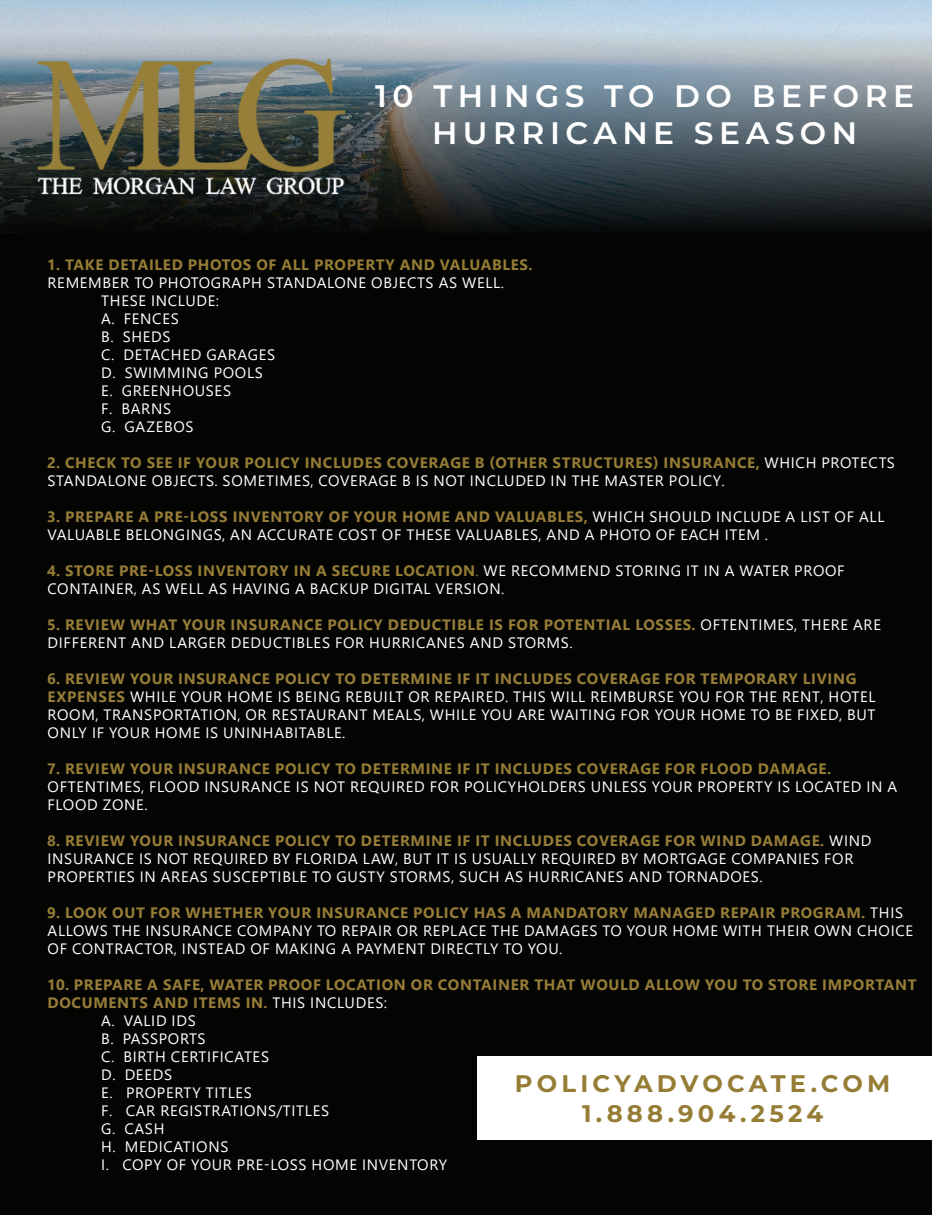
<style>
.page{position:relative;width:932px;height:1215px;background:#040503}
.page>*{position:absolute;margin:0;border:0;box-sizing:border-box;transform-origin:0 0}
.t1{font:600 31.05px/37.2px "Montserrat";letter-spacing:.175em;color:#fff;text-align:center}
.t2{font:700 24px/30px "Montserrat";letter-spacing:.175em;color:#967d35;text-align:center}
.t3{font:15px/18px "Segoe UI";letter-spacing:.045em;color:#fff}
.t4{font:700 15px/18px "Segoe UI";letter-spacing:.045em;color:#977d38}
.t5{font:700 15px "Segoe UI";letter-spacing:.045em;color:#967d35}
.s1{font-weight:700;color:#967d35}
.s2{font-weight:700;color:#977d38}
.s3{color:#977d38}
.s4{font-weight:400;color:#fff}
</style>
<div class="page">
<img style="left:0;top:0;width:932px;height:229px">
<img style="left:38px;top:58px;width:307px;height:136px">
<div style="left:478px;top:1057px;width:454px;height:83px;background:#fff"></div>
<p class="t1" style="left:375px;top:76px;width:540px">10 THINGS TO DO BEFORE<br>HURRICANE SEASON</p>
<p class="t5" style="left:47px;top:250px;width:487px">1. TAKE DETAILED PHOTOS OF ALL PROPERTY AND VALUABLES.</p>
<p class="t3" style="left:48px;top:272px;width:458px">REMEMBER TO PHOTOGRAPH STANDALONE OBJECTS AS WELL.</p>
<p class="t3" style="left:101px;top:290px;width:119px">THESE INCLUDE:</p>
<p class="t3" style="left:101px;top:308px;width:79px">A. FENCES</p>
<p class="t3" style="left:101px;top:326px;width:71px">B. SHEDS</p>
<p class="t3" style="left:101px;top:344px;width:175px">C. DETACHED GARAGES</p>
<p class="t3" style="left:101px;top:362px;width:163px">D. SWIMMING POOLS</p>
<p class="t3" style="left:101px;top:380px;width:131px">E. GREENHOUSES</p>
<p class="t3" style="left:101px;top:398px;width:71px">F. BARNS</p>
<p class="t3" style="left:101px;top:416px;width:94px">G. GAZEBOS</p>
<p class="t3" style="left:47px;top:452px;width:849px"><span class="s1">2. CHECK TO SEE IF YOUR POLICY INCLUDES COVERAGE B (OTHER STRUCTURES) INSURANCE,</span> WHICH PROTECTS<br>STANDALONE OBJECTS. SOMETIMES, COVERAGE B IS NOT INCLUDED IN THE MASTER POLICY.</p>
<p class="t3" style="left:47px;top:506px;width:838px"><span class="s2">3. PREPARE A PRE-LOSS INVENTORY OF YOUR HOME AND VALUABLES,</span> WHICH SHOULD INCLUDE A LIST OF ALL<br>VALUABLE BELONGINGS, AN ACCURATE COST OF THESE VALUABLES, AND A PHOTO OF EACH ITEM .</p>
<p class="t3" style="left:47px;top:560px;width:798px"><span class="s1">4. STORE PRE-LOSS INVENTORY IN A SECURE LOCATION</span><span class="s3">.</span> WE RECOMMEND STORING IT IN A WATER PROOF<br>CONTAINER, AS WELL AS HAVING A BACKUP DIGITAL VERSION.</p>
<p class="t3" style="left:47px;top:614px;width:835px"><span class="s2">5. REVIEW WHAT YOUR INSURANCE POLICY DEDUCTIBLE IS FOR POTENTIAL LOSSES.</span> OFTENTIMES, THERE ARE<br>DIFFERENT AND LARGER DEDUCTIBLES FOR HURRICANES AND STORMS.</p>
<p class="t3" style="left:47px;top:668px;width:829px"><span class="s2">6. REVIEW YOUR INSURANCE POLICY TO DETERMINE IF IT INCLUDES COVERAGE FOR TEMPORARY LIVING EXPENSES</span> WHILE YOUR HOME IS BEING REBUILT OR REPAIRED. THIS WILL REIMBURSE YOU FOR THE RENT, HOTEL ROOM, TRANSPORTATION, OR RESTAURANT MEALS, WHILE YOU ARE WAITING FOR YOUR HOME TO BE FIXED, BUT ONLY IF YOUR HOME IS UNINHABITABLE.</p>
<p class="t3" style="left:47px;top:758px;width:851px"><span class="s1">7. REVIEW YOUR INSURANCE POLICY TO DETERMINE IF IT INCLUDES COVERAGE FOR FLOOD DAMAGE.<br></span>OFTENTIMES, FLOOD INSURANCE IS NOT REQUIRED FOR POLICYHOLDERS UNLESS YOUR PROPERTY IS LOCATED IN A<br>FLOOD ZONE.</p>
<p class="t3" style="left:47px;top:830px;width:825px"><span class="s2">8. REVIEW YOUR INSURANCE POLICY TO DETERMINE IF IT INCLUDES COVERAGE FOR WIND DAMAGE.</span> WIND<br>INSURANCE IS NOT REQUIRED BY FLORIDA LAW, BUT IT IS USUALLY REQUIRED BY MORTGAGE COMPANIES FOR<br>PROPERTIES IN AREAS SUSCEPTIBLE TO GUSTY STORMS, SUCH AS HURRICANES AND TORNADOES.</p>
<p class="t3" style="left:47px;top:902px;width:867px"><span class="s2">9. LOOK OUT FOR WHETHER YOUR INSURANCE POLICY HAS A MANDATORY MANAGED REPAIR PROGRAM.</span> THIS<br>ALLOWS THE INSURANCE COMPANY TO REPAIR OR REPLACE THE DAMAGES TO YOUR HOME WITH THEIR OWN CHOICE<br>OF CONTRACTOR, INSTEAD OF MAKING A PAYMENT DIRECTLY TO YOU.</p>
<p class="t4" style="left:47px;top:974px;width:870px">10. PREPARE A SAFE, WATER PROOF LOCATION OR CONTAINER THAT WOULD ALLOW YOU TO STORE IMPORTANT<br>DOCUMENTS AND ITEMS IN. <span class="s4">THIS INCLUDES:</span></p>
<p class="t3" style="left:101px;top:1010px;width:96px">A. VALID IDS</p>
<p class="t3" style="left:101px;top:1028px;width:106px">B. PASSPORTS</p>
<p class="t3" style="left:101px;top:1046px;width:169px">C. BIRTH CERTIFICATES</p>
<p class="t3" style="left:101px;top:1064px;width:72px">D. DEEDS</p>
<p class="t3" style="left:101px;top:1082px;width:152px">E. PROPERTY TITLES</p>
<p class="t3" style="left:101px;top:1100px;width:229px">F. CAR REGISTRATIONS/TITLES</p>
<p class="t3" style="left:101px;top:1118px;width:65px">G. CASH</p>
<p class="t3" style="left:101px;top:1136px;width:129px">H. MEDICATIONS</p>
<p class="t3" style="left:101px;top:1154px;width:347px">I. COPY OF YOUR PRE-LOSS HOME INVENTORY</p>
<p class="t2" style="left:515px;top:1067px;width:377px">POLICYADVOCATE.COM<br>1.888.904.2524</p>
</div>
